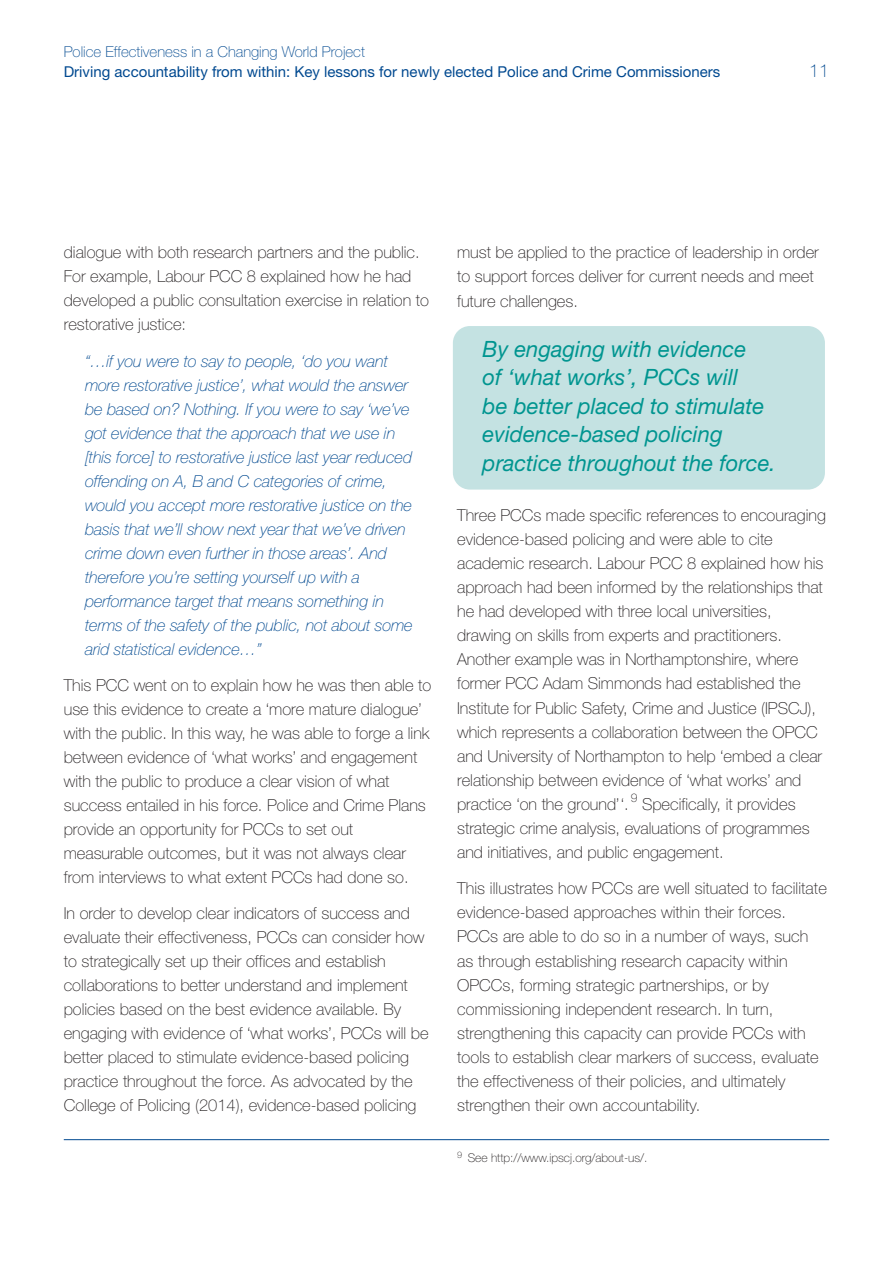
<style>
.page{position:relative;width:893px;height:1263px;background:#fff}
.page>*{position:absolute;margin:0;border:0;box-sizing:border-box;transform-origin:0 0}
.t1{font:italic 22.5px/28.7px "Helvetica Neue";color:#009590}
.t2{font:100 18px "Helvetica Neue";color:#014990}
.t3{font:100 16.5px/24.2px "Helvetica Neue";color:#231f20}
.t4{font:italic 100 16.5px/24px "Helvetica Neue";letter-spacing:-.005em;color:#014990}
.t5{font:15px "Helvetica Neue";color:#014990}
.t6{font:100 15px "Helvetica Neue";color:#014990}
.t7{font:100 12px "Helvetica Neue";color:#231f20}
</style>
<div class="page">
<div style="left:453px;top:326px;width:372px;height:164px;background:#c4e2e2;border-radius:17px"></div>
<hr style="left:64px;top:1139px;width:765px;height:1px;background:#014990">
<p class="t6" style="left:64px;top:47px;width:303px">Police Effectiveness in a Changing World Project</p>
<p class="t5" style="left:64px;top:67px;width:658px">Driving accountability from within: Key lessons for newly elected Police and Crime Commissioners</p>
<p class="t2" style="left:809px;top:65px;width:21px">11</p>
<p class="t3" style="left:64px;top:242px;width:367px">dialogue with both research partners and the public.<br>For example, Labour PCC 8 explained how he had developed a public consultation exercise in relation to restorative justice:</p>
<p class="t4" style="left:85px;top:350px;width:329px">“…if you were to say to people, ‘do you want more restorative justice’, what would the answer be based on? Nothing. If you were to say ‘we’ve got evidence that the approach that we use in [this force] to restorative justice last year reduced offending on A, B and C categories of crime, would you accept more restorative justice on the basis that we’ll show next year that we’ve driven crime down even further in those areas’. And therefore you’re setting yourself up with a performance target that means something in terms of the safety of the public, not about some arid statistical evidence…”</p>
<p class="t3" style="left:64px;top:674px;width:369px">This PCC went on to explain how he was then able to use this evidence to create a ‘more mature dialogue’ with the public. In this way, he was able to forge a link between evidence of ‘what works’ and engagement with the public to produce a clear vision of what success entailed in his force. Police and Crime Plans provide an opportunity for PCCs to set out measurable outcomes, but it was not always clear from interviews to what extent PCCs had done so.</p>
<p class="t3" style="left:64px;top:902px;width:366px">In order to develop clear indicators of success and evaluate their effectiveness, PCCs can consider how to strategically set up their offices and establish collaborations to better understand and implement policies based on the best evidence available. By engaging with evidence of ‘what works’, PCCs will be better placed to stimulate evidence-based policing practice throughout the force. As advocated by the College of Policing (2014), evidence-based policing</p>
<p class="t3" style="left:457px;top:242px;width:363px">must be applied to the practice of leadership in order to support forces deliver for current needs and meet future challenges.</p>
<h1 class="t1" style="left:483px;top:336px;width:294px">By engaging with evidence<br>of ‘what works’, PCCs will<br>be better placed to stimulate evidence-based policing practice throughout the force.</h1>
<p class="t3" style="left:457px;top:504px;width:370px">Three PCCs made specific references to encouraging evidence-based policing and were able to cite academic research. Labour PCC 8 explained how his approach had been informed by the relationships that he had developed with three local universities, drawing on skills from experts and practitioners.<br>Another example was in Northamptonshire, where former PCC Adam Simmonds had established the Institute for Public Safety, Crime and Justice (IPSCJ), which represents a collaboration between the OPCC and University of Northampton to help ‘embed a clear relationship between evidence of ‘what works’ and practice ‘on the ground’‘.</p>
<p class="t7" style="left:631px;top:794px;width:8px">9</p>
<p class="t3" style="left:457px;top:793px;width:354px;text-indent:185px">Specifically, it provides strategic crime analysis, evaluations of programmes and initiatives, and public engagement.</p>
<p class="t3" style="left:457px;top:878px;width:371px">This illustrates how PCCs are well situated to facilitate evidence-based approaches within their forces.<br>PCCs are able to do so in a number of ways, such as through establishing research capacity within OPCCs, forming strategic partnerships, or by commissioning independent research. In turn, strengthening this capacity can provide PCCs with tools to establish clear markers of success, evaluate the effectiveness of their policies, and ultimately strengthen their own accountability.</p>
<p class="t7" style="left:457px;top:1154px;width:192px"><sup>9</sup> See http://www.ipscj.org/about-us/.</p>
</div>
